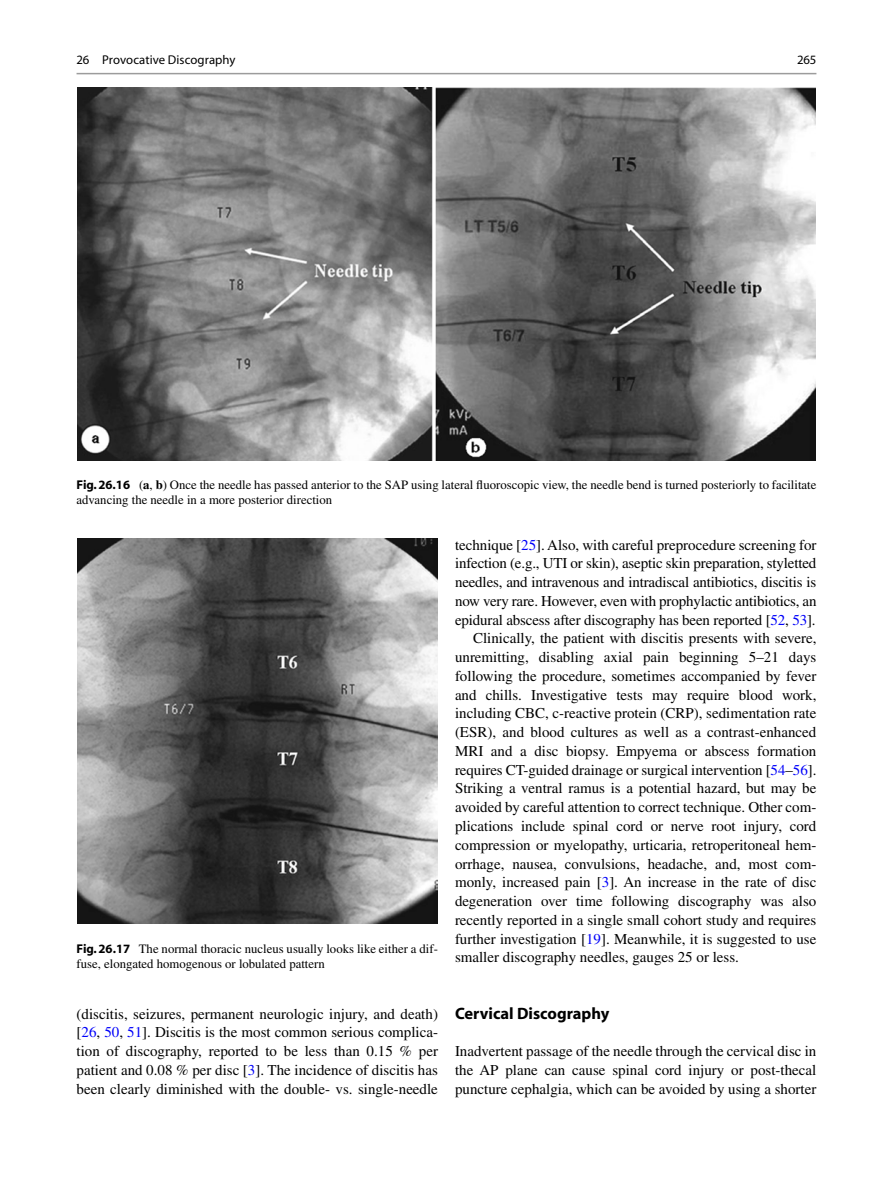
<style>
.page{position:relative;width:893px;height:1187px;background:#fff}
.page>*{position:absolute;margin:0;border:0;box-sizing:border-box;transform-origin:0 0}
.t1{font:700 16.5px "Xmwhjw Pytbhn Myriad";color:#000}
.t2{font:15px/18.8px "Jbwljm Cyjbjt Times";color:#000;text-align:justify}
.t3{font:12.75px/15px "Jbwljm Cyjbjt Times";color:#000}
.t4{font:12.75px "Tsgxyh Xrbbcc Myriad";letter-spacing:.005em;color:#000}
.s1{font-family:"Xmwhjw Pytbhn Myriad";font-weight:700}
.s2{font-family:"Ltnfhq Prynvf Times";font-weight:700}
.s3{color:#0000fa}
</style>
<div class="page">
<img style="left:77px;top:88px;width:738px;height:372px">
<img style="left:77px;top:538px;width:360px;height:385px">
<hr style="left:77px;top:73px;width:739px;height:1px;background:#9c9c9c">
<p class="t4" style="left:77px;top:55px;width:161px">26 Provocative Discography</p>
<p class="t4" style="left:797px;top:55px;width:21px">265</p>
<p class="t3" style="left:77px;top:478px;width:741px"><span class="s1">Fig. 26.16</span> ( <span class="s2">a</span> , <span class="s2">b</span> ) Once the needle has passed anterior to the SAP using lateral fluoroscopic view, the needle bend is turned posteriorly to facilitate advancing the needle in a more posterior direction</p>
<p class="t3" style="left:77px;top:941px;width:363px"><span class="s1">Fig. 26.17</span> The normal thoracic nucleus usually looks like either a dif&shy;fuse, elongated homogenous or lobulated pattern</p>
<p class="t2" style="left:77px;top:1005px;width:363px">(discitis, seizures, permanent neurologic injury, and death) [ <span class="s3">26</span> , <span class="s3">50</span> , <span class="s3">51</span> ]. Discitis is the most common serious complica&shy;tion of discography, reported to be less than 0.15 % per patient and 0.08 % per disc [ <span class="s3">3</span> ]. The incidence of discitis has been clearly diminished with the double- vs. single-needle</p>
<p class="t2" style="left:455px;top:536px;width:363px">technique [ <span class="s3">25</span> ]. Also, with careful preprocedure screening for</p>
<p class="t2" style="left:455px;top:555px;width:363px">infection (e.g., UTI or skin), aseptic skin preparation, styletted</p>
<p class="t2" style="left:455px;top:574px;width:363px">needles, and intravenous and intradiscal antibiotics, discitis is</p>
<p class="t2" style="left:455px;top:593px;width:363px">now very rare. However, even with prophylactic antibiotics, an</p>
<p class="t2" style="left:455px;top:611px;width:362px">epidural abscess after discography has been reported [ <span class="s3">52</span> , <span class="s3">53</span> ].</p>
<p class="t2" style="left:473px;top:630px;width:345px">Clinically, the patient with discitis presents with severe,</p>
<p class="t2" style="left:455px;top:649px;width:363px">unremitting, disabling axial pain beginning 5–21 days</p>
<p class="t2" style="left:455px;top:668px;width:363px">following the procedure, sometimes accompanied by fever</p>
<p class="t2" style="left:455px;top:686px;width:363px">and chills. Investigative tests may require blood work,</p>
<p class="t2" style="left:455px;top:705px;width:363px">including CBC, c-reactive protein (CRP), sedimentation rate</p>
<p class="t2" style="left:455px;top:724px;width:363px">(ESR), and blood cultures as well as a contrast-enhanced</p>
<p class="t2" style="left:455px;top:743px;width:363px">MRI and a disc biopsy. Empyema or abscess formation</p>
<p class="t2" style="left:455px;top:761px;width:363px">requires CT-guided drainage or surgical intervention [ <span class="s3">54</span> – <span class="s3">56</span> ].</p>
<p class="t2" style="left:455px;top:780px;width:363px">Striking a ventral ramus is a potential hazard, but may be</p>
<p class="t2" style="left:455px;top:799px;width:363px">avoided by careful attention to correct technique. Other com-</p>
<p class="t2" style="left:455px;top:818px;width:363px">plications include spinal cord or nerve root injury, cord</p>
<p class="t2" style="left:455px;top:836px;width:363px">compression or myelopathy, urticaria, retroperitoneal hem-</p>
<p class="t2" style="left:455px;top:855px;width:363px">orrhage, nausea, convulsions, headache, and, most com-</p>
<p class="t2" style="left:455px;top:874px;width:363px">monly, increased pain [ <span class="s3">3</span> ]. An increase in the rate of disc</p>
<p class="t2" style="left:455px;top:893px;width:363px">degeneration over time following discography was also</p>
<p class="t2" style="left:455px;top:911px;width:363px">recently reported in a single small cohort study and requires</p>
<p class="t2" style="left:455px;top:930px;width:363px">further investigation [ <span class="s3">19</span> ]. Meanwhile, it is suggested to use</p>
<p class="t2" style="left:455px;top:949px;width:285px">smaller discography needles, gauges 25 or less.</p>
<p class="t1" style="left:455px;top:1006px;width:156px">Cervical Discography</p>
<p class="t2" style="left:455px;top:1043px;width:363px">Inadvertent passage of the needle through the cervical disc in the AP plane can cause spinal cord injury or post-thecal puncture cephalgia, which can be avoided by using a shorter</p>
</div>
